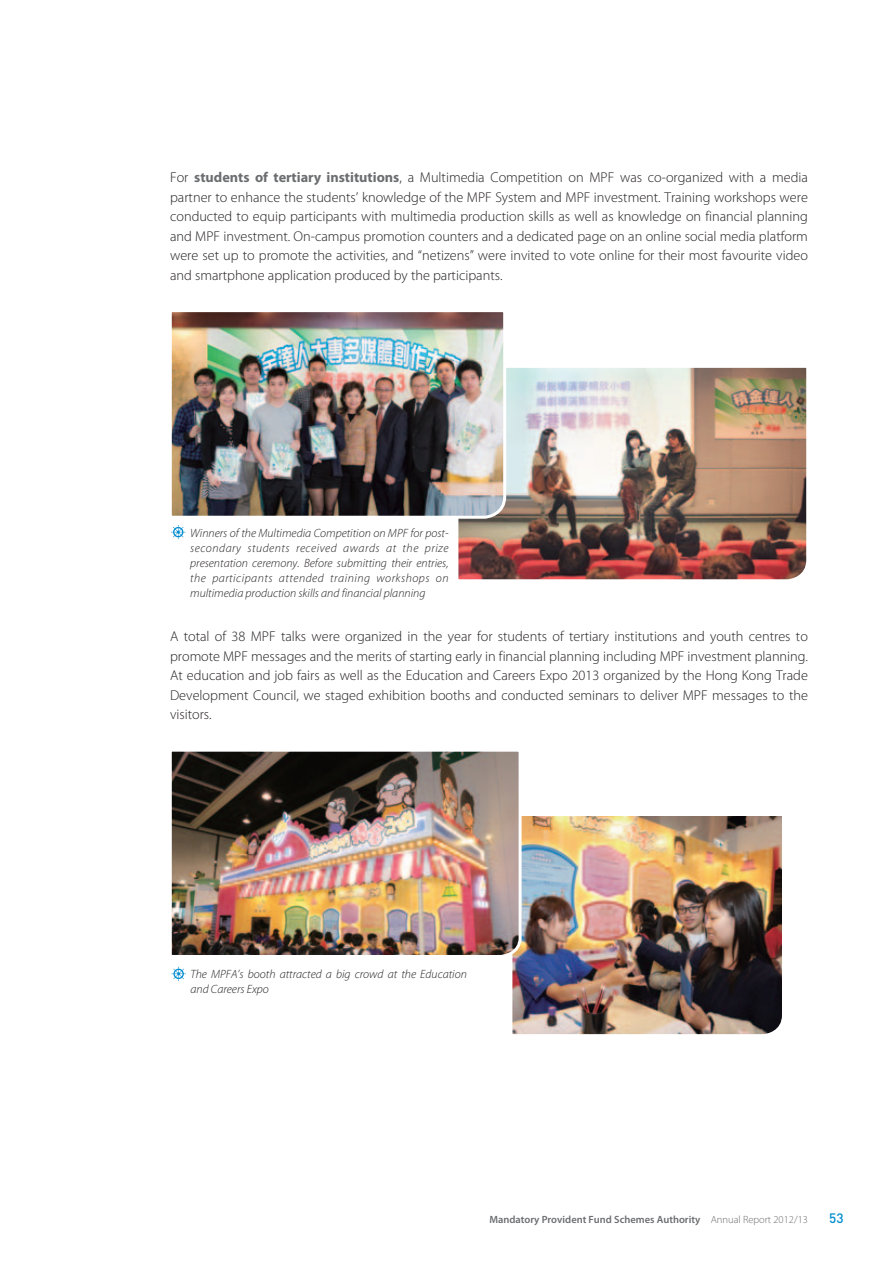
<style>
.page{position:relative;width:893px;height:1263px;background:#fff}
.page>*{position:absolute;margin:0;border:0;box-sizing:border-box;transform-origin:0 0}
.t1{font:300 14.25px/19.5px "Myriad Pro";color:#231f20;text-align:justify}
.t2{font:500 13.5px "DIN Pro";color:#008cd0}
.t3{font:italic 300 12px/15px "Myriad Pro";color:#231f20;text-align:justify}
.t4{font:600 10.5px "Myriad Pro";color:#6c6d70}
.s1{font-weight:700;color:#6c6d70}
.s2{font-weight:300}
</style>
<div class="page">
<img style="left:512px;top:816px;width:270px;height:219px">
<img style="left:458px;top:367px;width:349px;height:213px">
<img style="left:171px;top:312px;width:337px;height:208px">
<img style="left:171px;top:751px;width:352px;height:208px">
<svg style="left:171px;top:525px;width:14px;height:14px"></svg>
<svg style="left:171px;top:967px;width:15px;height:14px"></svg>
<p class="t1" style="left:170px;top:169px;width:639px">For <span class="s1">students of tertiary institutions</span>, a Multimedia Competition on MPF was co-organized with a media partner to enhance the students’ knowledge of the MPF System and MPF investment. Training workshops were conducted to equip participants with multimedia production skills as well as knowledge on financial planning and MPF investment. On-campus promotion counters and a dedicated page on an online social media platform were set up to promote the activities, and “netizens” were invited to vote online for their most favourite video and smartphone application produced by the participants.</p>
<p class="t3" style="left:190px;top:526px;width:260px">Winners of the Multimedia Competition on MPF for post&shy;secondary students received awards at the prize presentation ceremony. Before submitting their entries, the participants attended training workshops on multimedia production skills and financial planning</p>
<p class="t1" style="left:170px;top:628px;width:639px">A total of 38 MPF talks were organized in the year for students of tertiary institutions and youth centres to promote MPF messages and the merits of starting early in financial planning including MPF investment planning.<br>At education and job fairs as well as the Education and Careers Expo 2013 organized by the Hong Kong Trade Development Council, we staged exhibition booths and conducted seminars to deliver MPF messages to the visitors.</p>
<p class="t3" style="left:190px;top:968px;width:278px">The MPFA’s booth attracted a big crowd at the Education and Careers Expo</p>
<p class="t4" style="left:489px;top:1215px;width:320px">Mandatory Provident Fund Schemes Authority <span class="s2">Annual Report 2012/13</span></p>
<p class="t2" style="left:829px;top:1213px;width:16px">53</p>
</div>
